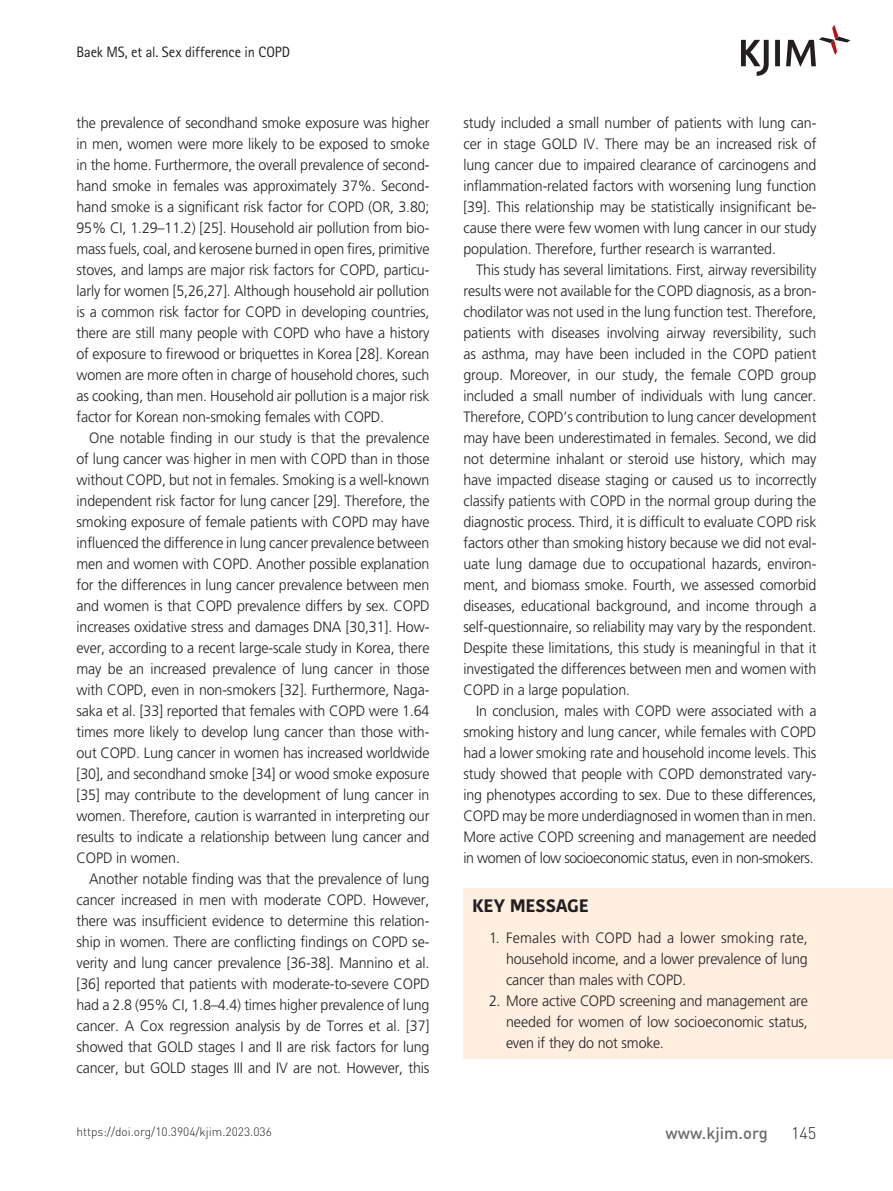
<style>
.page{position:relative;width:893px;height:1191px;background:#fff}
.page>*{position:absolute;margin:0;border:0;box-sizing:border-box;transform-origin:0 0}
.t1{font:700 18px "Kohinoor Bangla";letter-spacing:-.01em;color:#231f20}
.t2{font:500 16.5px "DIN Pro";color:#6c6d70}
.t3{font:300 16.5px "DIN Pro";color:#231f20}
.t4{font:300 15px/21px "Frutiger LT Std";letter-spacing:-.01em;color:#231f20;text-align:justify;scale:.95 1}
.t5{font:15px "Rotis Sans Serif Std";letter-spacing:-.005em;color:#231f20;scale:.96 1}
.t6{font:300 12px "DIN Pro";color:#231f20}
</style>
<div class="page">
<svg style="left:741px;top:25px;width:109px;height:51px"></svg>
<div style="left:463px;top:888px;width:430px;height:171px;background:#feefe1"></div>
<p class="t5" style="left:77px;top:43px;width:224px">Baek MS, et al. Sex difference in COPD</p>
<p class="t4" style="left:77px;top:112px;width:373px">the prevalence of secondhand smoke exposure was higher in men, women were more likely to be exposed to smoke in the home. Furthermore, the overall prevalence of second&shy;hand smoke in females was approximately 37%. Second&shy;hand smoke is a significant risk factor for COPD (OR, 3.80; 95% CI, 1.29–11.2) [25]. Household air pollution from bio&shy;mass fuels, coal, and kerosene burned in open fires, primitive stoves, and lamps are major risk factors for COPD, particu&shy;larly for women [5,26,27]. Although household air pollution is a common risk factor for COPD in developing countries, there are still many people with COPD who have a history of exposure to firewood or briquettes in Korea [28]. Korean women are more often in charge of household chores, such as cooking, than men. Household air pollution is a major risk factor for Korean non-smoking females with COPD.</p>
<p class="t4" style="left:77px;top:427px;width:373px;text-indent:13px">One notable finding in our study is that the prevalence of lung cancer was higher in men with COPD than in those without COPD, but not in females. Smoking is a well-known independent risk factor for lung cancer [29]. Therefore, the smoking exposure of female patients with COPD may have influenced the difference in lung cancer prevalence between men and women with COPD. Another possible explanation for the differences in lung cancer prevalence between men and women is that COPD prevalence differs by sex. COPD increases oxidative stress and damages DNA [30,31]. How&shy;ever, according to a recent large-scale study in Korea, there may be an increased prevalence of lung cancer in those with COPD, even in non-smokers [32]. Furthermore, Naga&shy;saka et al. [33] reported that females with COPD were 1.64 times more likely to develop lung cancer than those with&shy;out COPD. Lung cancer in women has increased worldwide [30], and secondhand smoke [34] or wood smoke exposure [35] may contribute to the development of lung cancer in women. Therefore, caution is warranted in interpreting our results to indicate a relationship between lung cancer and COPD in women.</p>
<p class="t4" style="left:77px;top:868px;width:373px;text-indent:13px">Another notable finding was that the prevalence of lung cancer increased in men with moderate COPD. However, there was insufficient evidence to determine this relation&shy;ship in women. There are conflicting findings on COPD se&shy;verity and lung cancer prevalence [36-38]. Mannino et al. [36] reported that patients with moderate-to-severe COPD had a 2.8 (95% CI, 1.8–4.4) times higher prevalence of lung cancer. A Cox regression analysis by de Torres et al. [37] showed that GOLD stages I and II are risk factors for lung cancer, but GOLD stages III and IV are not. However, this</p>
<p class="t4" style="left:463px;top:112px;width:373px">study included a small number of patients with lung can&shy;cer in stage GOLD IV. There may be an increased risk of lung cancer due to impaired clearance of carcinogens and inflammation-related factors with worsening lung function [39]. This relationship may be statistically insignificant be&shy;cause there were few women with lung cancer in our study population. Therefore, further research is warranted.</p>
<p class="t4" style="left:463px;top:259px;width:373px;text-indent:13px">This study has several limitations. First, airway reversibility results were not available for the COPD diagnosis, as a bron&shy;chodilator was not used in the lung function test. Therefore, patients with diseases involving airway reversibility, such as asthma, may have been included in the COPD patient group. Moreover, in our study, the female COPD group included a small number of individuals with lung cancer.<br>Therefore, COPD’s contribution to lung cancer development may have been underestimated in females. Second, we did not determine inhalant or steroid use history, which may have impacted disease staging or caused us to incorrectly classify patients with COPD in the normal group during the diagnostic process. Third, it is difficult to evaluate COPD risk factors other than smoking history because we did not eval&shy;uate lung damage due to occupational hazards, environ&shy;ment, and biomass smoke. Fourth, we assessed comorbid diseases, educational background, and income through a self-questionnaire, so reliability may vary by the respondent.<br>Despite these limitations, this study is meaningful in that it investigated the differences between men and women with COPD in a large population.</p>
<p class="t4" style="left:463px;top:700px;width:373px;text-indent:13px">In conclusion, males with COPD were associated with a smoking history and lung cancer, while females with COPD had a lower smoking rate and household income levels. This study showed that people with COPD demonstrated vary&shy;ing phenotypes according to sex. Due to these differences, COPD may be more underdiagnosed in women than in men.<br>More active COPD screening and management are needed in women of low socioeconomic status, even in non-smokers.</p>
<p class="t1" style="left:472px;top:889px;width:118px">KEY MESSAGE</p>
<p class="t4" style="left:506px;top:927px;width:319px;text-indent:-17px">1. Females with COPD had a lower smoking rate, household income, and a lower prevalence of lung cancer than males with COPD.</p>
<p class="t4" style="left:506px;top:990px;width:319px;text-indent:-17px">2. More active COPD screening and management are needed for women of low socioeconomic status, even if they do not smoke.</p>
<p class="t6" style="left:77px;top:1123px;width:197px">https://doi.org/10.3904/kjim.2023.036</p>
<p class="t2" style="left:666px;top:1121px;width:104px">www.kjim.org</p>
<p class="t3" style="left:791px;top:1121px;width:27px">145</p>
</div>
